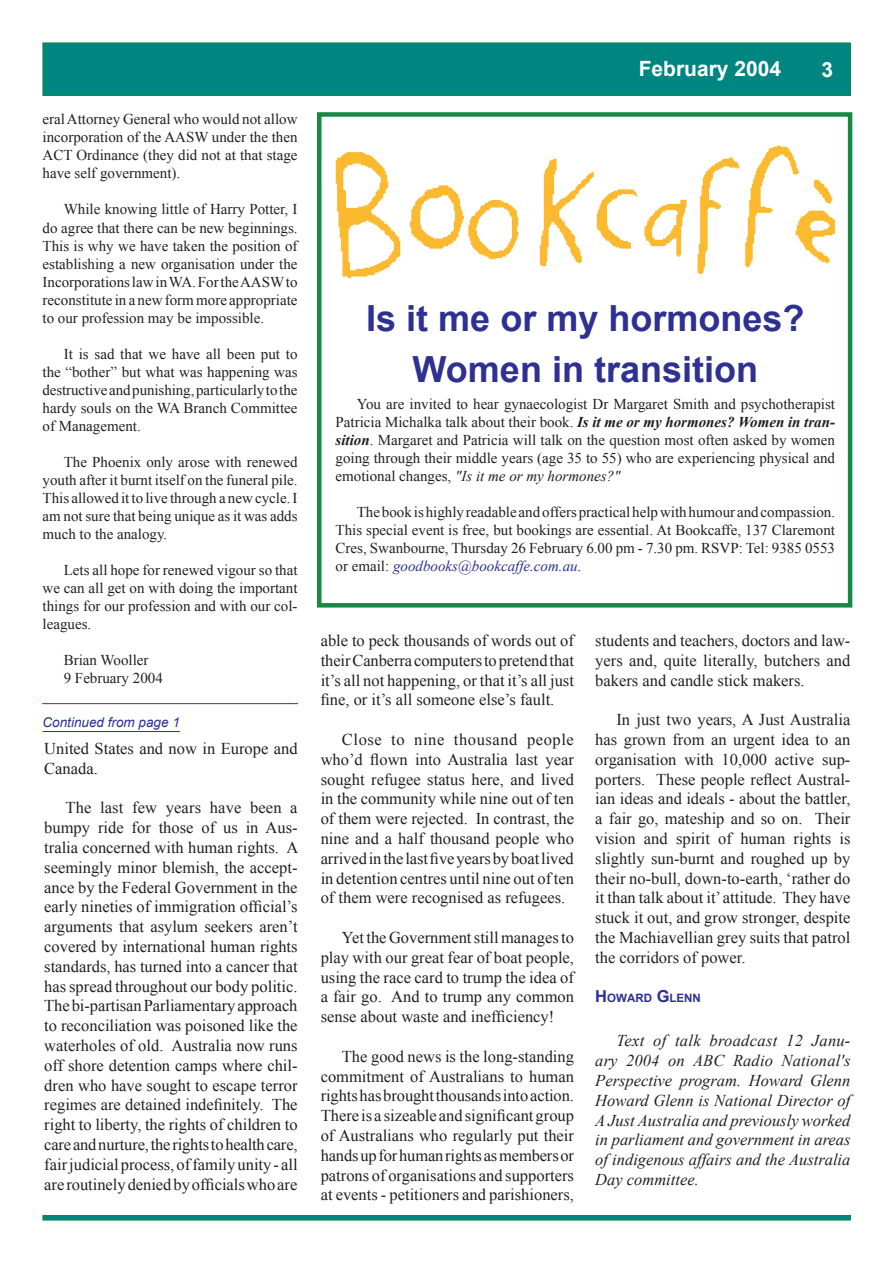
<style>
.page{position:relative;width:893px;height:1263px;background:#fff}
.page>*{position:absolute;margin:0;border:0;box-sizing:border-box;transform-origin:0 0}
.t1{font:700 36px/51.8px "Arial";color:#2e3092;text-align:center}
.t2{font:700 21px "Arial";color:#fff}
.t3{font:16.5px/19.8px "Times New Roman";color:#231f20;text-align:justify}
.t4{font:italic 16.5px/19.8px "Times New Roman";color:#231f20;text-align:justify}
.t5{font:15px/18px "Times New Roman";color:#231f20;text-align:justify}
.t6{font:italic 13.5px "Arial";color:#2e3092}
.t7{font:700 11.55px "Arial";color:#2e3092}
.s1{font-weight:700;font-style:italic}
.s2{font-style:italic}
.s3{font-style:italic;color:#2e3092}
.s4{font-size:16.5px}
</style>
<div class="page">
<div style="left:43px;top:43px;width:807px;height:52px;background:#008581"></div>
<div style="left:43px;top:43px;width:807px;height:53px;border:1px solid #138b44"></div>
<div style="left:43px;top:1215px;width:807px;height:5px;background:#008581"></div>
<div style="left:43px;top:1215px;width:807px;height:5px;border:1px solid #138b44"></div>
<div style="left:317px;top:112px;width:535px;height:495px;border:4px solid #138b44"></div>
<hr style="left:43px;top:731px;width:137px;height:1px;background:#2e3092">
<img style="left:321px;top:133px;width:530px;height:148px">
<hr style="left:43px;top:703px;width:255px;height:1px;background:#ee1d23">
<p class="t5" style="left:43px;top:110px;width:257px">eral Attorney General who would not allow incorporation of the AASW under the then ACT Ordinance (they did not at that stage have self government).</p>
<p class="t5" style="left:43px;top:200px;width:257px;text-indent:21px">While knowing little of Harry Potter, I do agree that there can be new beginnings.<br>This is why we have taken the position of establishing a new organisation under the Incorporations law in WA. For the AASW to reconstitute in a new form more appropriate to our profession may be impossible.</p>
<p class="t5" style="left:43px;top:344px;width:257px;text-indent:21px">It is sad that we have all been put to the “bother” but what was happening was destructive and punishing, particularly to the hardy souls on the WA Branch Committee of Management.</p>
<p class="t5" style="left:43px;top:452px;width:257px;text-indent:21px">The Phoenix only arose with renewed youth after it burnt itself on the funeral pile.<br>This allowed it to live through a new cycle. I am not sure that being unique as it was adds much to the analogy.</p>
<p class="t5" style="left:43px;top:560px;width:257px;text-indent:21px">Lets all hope for renewed vigour so that we can all get on with doing the important things for our profession and with our col&shy;leagues.</p>
<p class="t5" style="left:64px;top:650px;width:101px">Brian Wooller<br>9 February 2004</p>
<p class="t6" style="left:43px;top:715px;width:139px">Continued from page 1</p>
<p class="t3" style="left:44px;top:738px;width:255px">United States and now in Europe and<br>Canada.</p>
<p class="t3" style="left:44px;top:798px;width:256px;text-indent:21px">The last few years have been a bumpy ride for those of us in Aus&shy;tralia concerned with human rights. A seemingly minor blemish, the accept&shy;ance by the Federal Government in the early nineties of immigration official’s arguments that asylum seekers aren’t covered by international human rights standards, has turned into a cancer that has spread throughout our body politic.<br>The bi-partisan Parliamentary approach to reconciliation was poisoned like the waterholes of old. Australia now runs off shore detention camps where chil&shy;dren who have sought to escape terror regimes are detained indefinitely. The right to liberty, the rights of children to care and nurture, the rights to health care, fair judicial process, of family unity - all are routinely denied by officials who are</p>
<p class="t2" style="left:639px;top:57px;width:144px">February 2004</p>
<p class="t2" style="left:821px;top:58px;width:13px">3</p>
<h1 class="t1" style="left:366px;top:292px;width:440px">Is it me or my hormones?<br>Women in transition</h1>
<p class="t5" style="left:336px;top:395px;width:501px;text-indent:21px">You are invited to hear gynaecologist Dr Margaret Smith and psychotherapist Patricia Michalka talk about their book. <span class="s1">Is it me or my hormones? Women in tran&shy;sition</span>. Margaret and Patricia will talk on the question most often asked by women going through their middle years (age 35 to 55) who are experiencing physical and emotional changes, <span class="s2">"Is it me or my hormones?"</span></p>
<p class="t5" style="left:336px;top:503px;width:501px;text-indent:21px">The book is highly readable and offers practical help with humour and compassion.<br>This special event is free, but bookings are essential. At Bookcaffe, 137 Claremont Cres, Swanbourne, Thursday 26 February 6.00 pm - 7.30 pm. RSVP: Tel: 9385 0553 or email: <span class="s3">goodbooks@bookcaffe.com.au</span>.</p>
<p class="t3" style="left:321px;top:630px;width:255px">able to peck thousands of words out of their Canberra computers to pretend that it’s all not happening, or that it’s all just fine, or it’s all someone else’s fault.</p>
<p class="t3" style="left:321px;top:729px;width:255px;text-indent:21px">Close to nine thousand people who’d flown into Australia last year sought refugee status here, and lived in the community while nine out of ten of them were rejected. In contrast, the nine and a half thousand people who arrived in the last five years by boat lived in detention centres until nine out of ten of them were recognised as refugees.</p>
<p class="t3" style="left:321px;top:927px;width:255px;text-indent:21px">Yet the Government still manages to play with our great fear of boat people, using the race card to trump the idea of a fair go. And to trump any common sense about waste and inefficiency!</p>
<p class="t3" style="left:321px;top:1046px;width:255px;text-indent:21px">The good news is the long-standing commitment of Australians to human rights has brought thousands into action.<br>There is a sizeable and significant group of Australians who regularly put their hands up for human rights as members or patrons of organisations and supporters at events - petitioners and parishioners,</p>
<p class="t3" style="left:595px;top:630px;width:257px">students and teachers, doctors and law&shy;yers and, quite literally, butchers and bakers and candle stick makers.</p>
<p class="t3" style="left:595px;top:709px;width:257px;text-indent:21px">In just two years, A Just Australia has grown from an urgent idea to an organisation with 10,000 active sup&shy;porters. These people reflect Austral&shy;ian ideas and ideals - about the battler, a fair go, mateship and so on. Their vision and spirit of human rights is slightly sun-burnt and roughed up by their no-bull, down-to-earth, ‘rather do it than talk about it’ attitude. They have stuck it out, and grow stronger, despite the Machiavellian grey suits that patrol the corridors of power.</p>
<p class="t7" style="left:595px;top:992px;width:107px"><span class="s4">H</span>OWARD <span class="s4">G</span>LENN</p>
<p class="t4" style="left:595px;top:1031px;width:257px;text-indent:21px">Text of talk broadcast 12 Janu&shy;ary 2004 on ABC Radio National's Perspective program. Howard Glenn Howard Glenn is National Director of A Just Australia and previously worked in parliament and government in areas of indigenous affairs and the Australia Day committee.</p>
</div>
